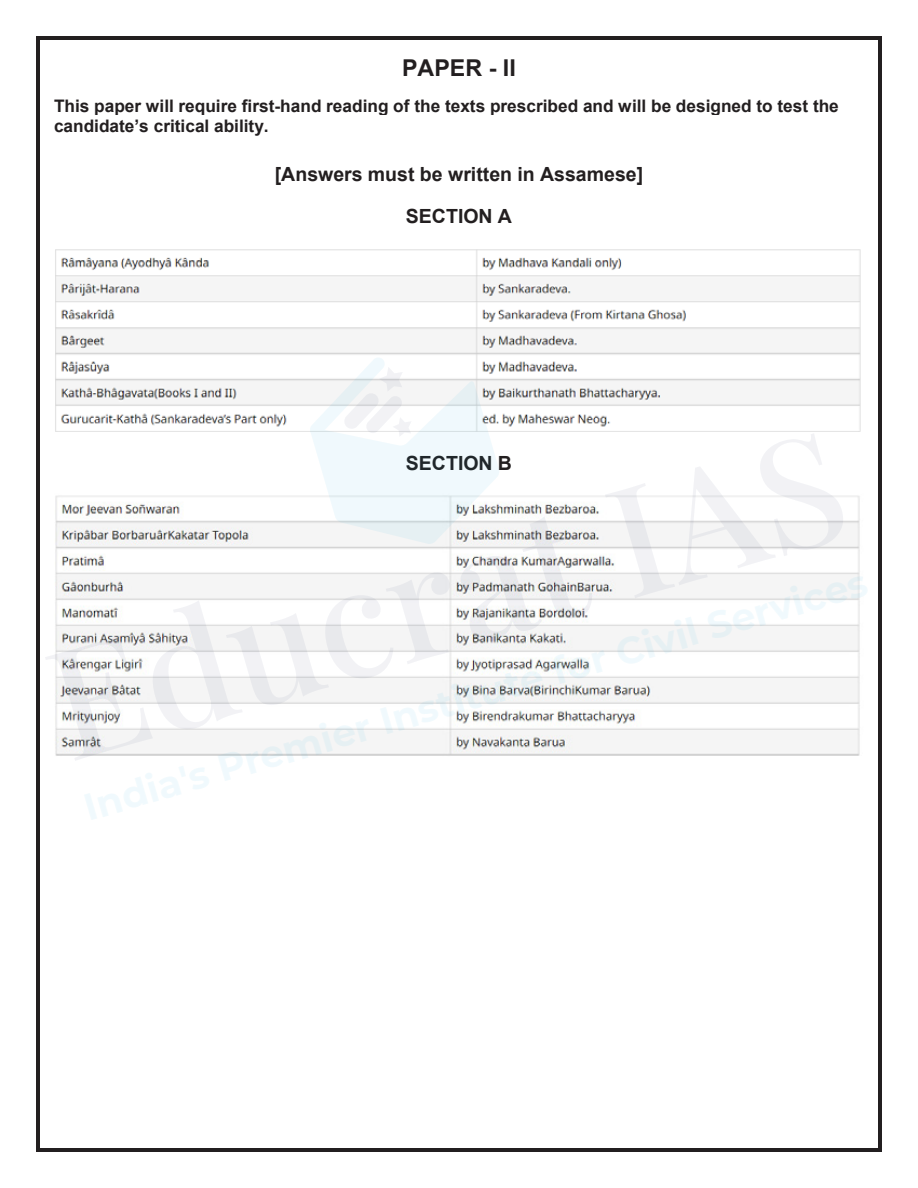
<style>
.page{position:relative;width:918px;height:1188px;background:#fff}
.page>*{position:absolute;margin:0;border:0;box-sizing:border-box;transform-origin:0 0}
.t1{font:700 23.25px "Arial";color:#231f20}
.t2{font:700 19.5px/42.3px "Arial";color:#231f20;text-align:center}
.t3{font:700 17.25px "Arial";color:#231f20}
.t4{font:700 17.25px "Arial";color:#231f20}
</style>
<div class="page">
<img style="left:55px;top:249px;width:806px;height:183px">
<img style="left:592px;top:495px;width:268px;height:261px">
<hr style="left:39px;top:36px;width:840px;height:3px;background:#231f20">
<hr style="left:36px;top:39px;width:3px;height:1110px;background:#231f20">
<hr style="left:879px;top:39px;width:3px;height:1110px;background:#231f20">
<hr style="left:39px;top:1149px;width:840px;height:3px;background:#231f20">
<svg style="left:45px;top:357px;width:547px;height:403px"></svg>
<svg style="left:605px;top:434px;width:239px;height:164px"></svg>
<h1 class="t1" style="left:402px;top:51px;width:115px">PAPER - II</h1>
<p class="t3" style="left:54px;top:94px;width:786px">This paper will require first-hand reading of the texts prescribed and will be designed to test the</p>
<p class="t4" style="left:54px;top:113px;width:216px">candidate’s critical ability.</p>
<p class="t2" style="left:275px;top:153px;width:370px">[Answers must be written in Assamese]<br>SECTION A</p>
<p class="t2" style="left:406px;top:442px;width:108px">SECTION B</p>
</div>
